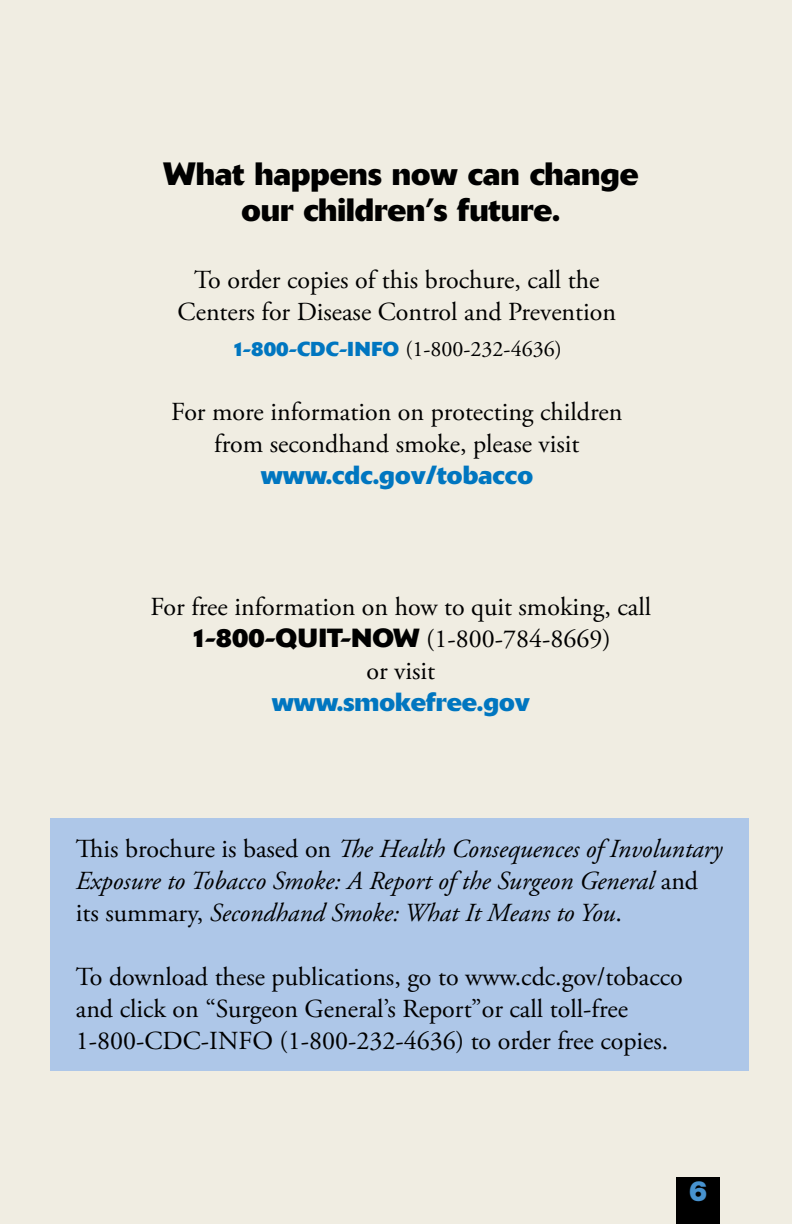
<style>
.page{position:relative;width:792px;height:1224px;background:#f0ede2}
.page>*{position:absolute;margin:0;border:0;box-sizing:border-box;transform-origin:0 0}
.t1{font:700 32px/36px "Delta";color:#000;text-align:center}
.t2{font:900 28px "Helvetica Neue";color:#4792cf}
.t3{font:26px/32px "Adobe Garamond Pro";color:#000;text-align:center}
.t4{font:italic 26px/32px "Adobe Garamond Pro";color:#000}
.t5{font:700 26px "Delta";color:#0076c0}
.t6{font:22px "Adobe Garamond Pro";color:#000}
.s1{font-family:"Delta";font-weight:700;font-size:20px;color:#0076c0}
.s2{font-family:"Delta";font-weight:700}
.s3{font-style:normal}
</style>
<div class="page">
<div style="left:50px;top:818px;width:699px;height:252px;background:#aec7e8"></div>
<div style="left:676px;top:1177px;width:44px;height:47px;background:#000"></div>
<h2 class="t1" style="left:163px;top:155px;width:477px">What happens now can change our children’s future.</h2>
<p class="t3" style="left:178px;top:265px;width:440px">To order copies of this brochure, call the<br>Centers for Disease Control and Prevention</p>
<p class="t6" style="left:232px;top:336px;width:331px"><span class="s1">1-800-CDC-INFO</span> (1-800-232-4636)</p>
<p class="t3" style="left:171px;top:397px;width:453px">For more information on protecting children from secondhand smoke, please visit</p>
<p class="t5" style="left:261px;top:459px;width:274px">www.cdc.gov/tobacco</p>
<p class="t3" style="left:151px;top:592px;width:502px">For free information on how to quit smoking, call<br><span class="s2">1-800-QUIT-NOW</span> (1-800-784-8669)<br>or visit</p>
<p class="t5" style="left:272px;top:686px;width:260px">www.smokefree.gov</p>
<p class="t4" style="left:76px;top:833px;width:648px"><span class="s3">This brochure is based on</span> The Health Consequences of Involuntary<br>Exposure to Tobacco Smoke: A Report of the Surgeon General <span class="s3">and its summary,</span> Secondhand Smoke: What It Means to You<span class="s3">.</span></p>
<p class="t3" style="left:76px;top:962px;width:609px;text-align:left">To download these publications, go to www.cdc.gov/tobacco and click on “Surgeon General’s Report”or call toll-free<br>1-800-CDC-INFO (1-800-232-4636) to order free copies.</p>
<p class="t2" style="left:689px;top:1174px;width:20px">6</p>
</div>
